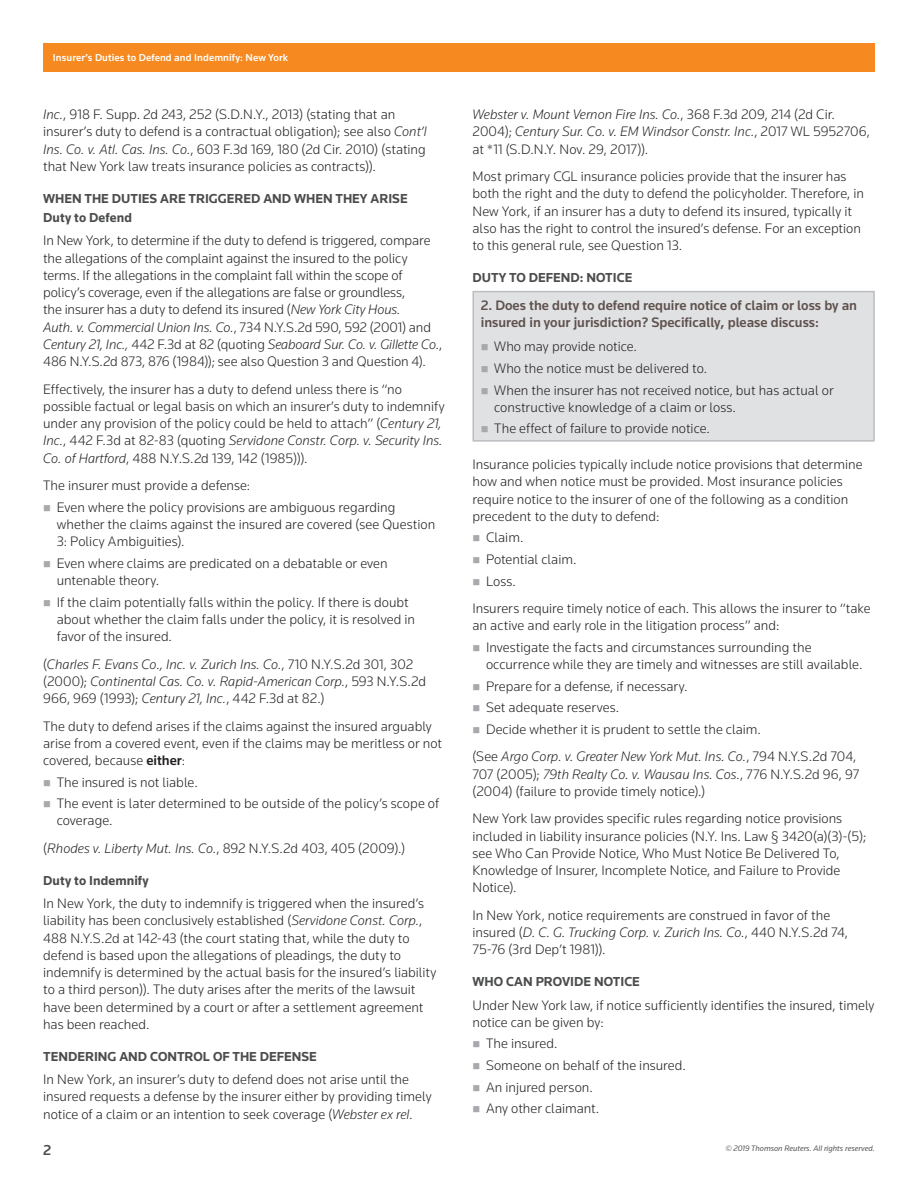
<style>
.page{position:relative;width:918px;height:1188px;background:#fff}
.page>*{position:absolute;margin:0;border:0;box-sizing:border-box;transform-origin:0 0}
.t1{font:500 15px "Knowledge";color:#4b4c4d}
.t2{font:300 14.25px/17.2px "Knowledge";color:#231f20}
.t3{font:italic 300 14.25px/17.2px "Knowledge";color:#231f20}
.t4{font:500 14.25px/17.2px "Knowledge";color:#5f514d}
.t5{font:700 13.5px/19.4px "Knowledge";color:#4b4c4d}
.t6{font:500 10.5px "Knowledge";letter-spacing:.01em;color:#fff}
.t7{font:italic 8.25px "Knowledge";color:#57585a}
.s1{font-style:italic}
.s2{font-style:normal}
.s3{font-weight:500}
</style>
<div class="page">
<div style="left:43px;top:43px;width:832px;height:29px;background:#f6891f"></div>
<div style="left:473px;top:292px;width:401px;height:149px;background:#e0e1e3"></div>
<div style="left:472px;top:291px;width:403px;height:151px;border:2px solid #bcbdc0"></div>
<p class="t6" style="left:53px;top:51px;width:237px">Insurer’s Duties to Defend and Indemnify: New York</p>
<p class="t2" style="left:43px;top:105px;width:385px"><span class="s1">Inc.</span>, 918 F. Supp. 2d 243, 252 (S.D.N.Y., 2013) (stating that an insurer’s duty to defend is a contractual obligation); see also <span class="s1">Cont’l Ins. Co. v. Atl. Cas. Ins. Co.</span>, 603 F.3d 169, 180 (2d Cir. 2010) (stating that New York law treats insurance policies as contracts)).</p>
<p class="t5" style="left:43px;top:188px;width:366px">WHEN THE DUTIES ARE TRIGGERED AND WHEN THEY ARISE<br>Duty to Defend</p>
<p class="t2" style="left:43px;top:232px;width:401px">In New York, to determine if the duty to defend is triggered, compare the allegations of the complaint against the insured to the policy terms. If the allegations in the complaint fall within the scope of policy’s coverage, even if the allegations are false or groundless,<br>the insurer has a duty to defend its insured (<span class="s1">New York City Hous.<br>Auth. v. Commercial Union Ins. Co.</span>, 734 N.Y.S.2d 590, 592 (2001) and <span class="s1">Century 21, Inc.,</span> 442 F.3d at 82 (quoting <span class="s1">Seaboard Sur. Co. v. Gillette Co.</span>, 486 N.Y.S.2d 873, 876 (1984)); see also Question 3 and Question 4).</p>
<p class="t2" style="left:43px;top:380px;width:403px">Effectively, the insurer has a duty to defend unless there is “no possible factual or legal basis on which an insurer’s duty to indemnify under any provision of the policy could be held to attach” (<span class="s1">Century 21, Inc.</span>, 442 F.3d at 82-83 (quoting <span class="s1">Servidone Constr. Corp. v. Security Ins.<br>Co. of Hartford</span>, 488 N.Y.S.2d 139, 142 (1985))).</p>
<p class="t2" style="left:57px;top:474px;width:340px;line-height:21.5px;text-indent:-14px">The insurer must provide a defense:<br>Even where the policy provisions are ambiguous regarding</p>
<p class="t2" style="left:57px;top:515px;width:380px">whether the claims against the insured are covered (see Question<br>3: Policy Ambiguities).</p>
<p class="t2" style="left:57px;top:554px;width:333px">Even where claims are predicated on a debatable or even untenable theory.</p>
<p class="t2" style="left:57px;top:593px;width:360px">If the claim potentially falls within the policy. If there is doubt about whether the claim falls under the policy, it is resolved in favor of the insured.</p>
<p class="t3" style="left:43px;top:655px;width:384px"><span class="s2">(</span>Charles F. Evans Co., Inc. v. Zurich Ins. Co.<span class="s2">, 710 N.Y.S.2d 301, 302 (2000);</span> Continental Cas. Co. v. Rapid-American Corp.<span class="s2">, 593 N.Y.S.2d<br>966, 969 (1993);</span> Century 21, Inc.<span class="s2">, 442 F.3d at 82.)</span></p>
<p class="t2" style="left:43px;top:717px;width:400px">The duty to defend arises if the claims against the insured arguably arise from a covered event, even if the claims may be meritless or not covered, because <span class="s3">either</span>:</p>
<p class="t2" style="left:57px;top:771px;width:384px;line-height:21.6px">The insured is not liable.<br>The event is later determined to be outside of the policy’s scope of</p>
<p class="t2" style="left:43px;top:807px;width:364px;line-height:27.5px;text-indent:13px">coverage.<br>(<span class="s1">Rhodes v. Liberty Mut. Ins. Co.</span>, 892 N.Y.S.2d 403, 405 (2009).)</p>
<p class="t5" style="left:43px;top:871px;width:107px">Duty to Indemnify</p>
<p class="t2" style="left:43px;top:895px;width:395px">In New York, the duty to indemnify is triggered when the insured’s liability has been conclusively established (<span class="s1">Servidone Const. Corp.</span>, 488 N.Y.S.2d at 142-43 (the court stating that, while the duty to defend is based upon the allegations of pleadings, the duty to indemnify is determined by the actual basis for the insured’s liability to a third person)). The duty arises after the merits of the lawsuit have been determined by a court or after a settlement agreement has been reached.</p>
<p class="t5" style="left:43px;top:1047px;width:275px">TENDERING AND CONTROL OF THE DEFENSE</p>
<p class="t2" style="left:43px;top:1071px;width:390px">In New York, an insurer’s duty to defend does not arise until the insured requests a defense by the insurer either by providing timely notice of a claim or an intention to seek coverage (<span class="s1">Webster ex rel.</span></p>
<p class="t2" style="left:472px;top:105px;width:399px"><span class="s1">Webster v. Mount Vernon Fire Ins. Co.</span>, 368 F.3d 209, 214 (2d Cir.<br>2004); <span class="s1">Century Sur. Co. v. EM Windsor Constr. Inc.</span>, 2017 WL 5952706, at *11 (S.D.N.Y. Nov. 29, 2017)).</p>
<p class="t2" style="left:472px;top:167px;width:393px">Most primary CGL insurance policies provide that the insurer has both the right and the duty to defend the policyholder. Therefore, in New York, if an insurer has a duty to defend its insured, typically it also has the right to control the insured’s defense. For an exception to this general rule, see Question 13.</p>
<p class="t5" style="left:472px;top:268px;width:161px">DUTY TO DEFEND: NOTICE</p>
<p class="t4" style="left:481px;top:297px;width:378px">2. Does the duty to defend require notice of claim or loss by an insured in your jurisdiction? Specifically, please discuss:</p>
<p class="t2" style="left:494px;top:336px;width:341px;line-height:21.6px">Who may provide notice.<br>Who the notice must be delivered to.<br>When the insurer has not received notice, but has actual or</p>
<p class="t2" style="left:494px;top:396px;width:243px;line-height:21.6px">constructive knowledge of a claim or loss.<br>The effect of failure to provide notice.</p>
<p class="t2" style="left:472px;top:456px;width:392px">Insurance policies typically include notice provisions that determine how and when notice must be provided. Most insurance policies require notice to the insurer of one of the following as a condition precedent to the duty to defend:</p>
<p class="t2" style="left:486px;top:527px;width:92px;line-height:21.6px">Claim.<br>Potential claim.<br>Loss.</p>
<p class="t2" style="left:473px;top:599px;width:400px">Insurers require timely notice of each. This allows the insurer to “take an active and early role in the litigation process” and:</p>
<p class="t2" style="left:486px;top:638px;width:378px">Investigate the facts and circumstances surrounding the occurrence while they are timely and witnesses are still available.</p>
<p class="t2" style="left:486px;top:675px;width:277px;line-height:21.6px">Prepare for a defense, if necessary.<br>Set adequate reserves.<br>Decide whether it is prudent to settle the claim.</p>
<p class="t2" style="left:473px;top:748px;width:388px">(See <span class="s1">Argo Corp. v. Greater New York Mut. Ins. Co.</span>, 794 N.Y.S.2d 704,<br>707 (2005); <span class="s1">79th Realty Co. v. Wausau Ins. Cos.</span>, 776 N.Y.S.2d 96, 97 (2004) (failure to provide timely notice).)</p>
<p class="t2" style="left:473px;top:810px;width:396px">New York law provides specific rules regarding notice provisions included in liability insurance policies (N.Y. Ins. Law § 3420(a)(3)-(5); see Who Can Provide Notice, Who Must Notice Be Delivered To, Knowledge of Insurer, Incomplete Notice, and Failure to Provide Notice).</p>
<p class="t2" style="left:473px;top:906px;width:377px">In New York, notice requirements are construed in favor of the insured (<span class="s1">D. C. G. Trucking Corp. v. Zurich Ins. Co.</span>, 440 N.Y.S.2d 74,<br>75-76 (3rd Dep’t 1981)).</p>
<p class="t5" style="left:472px;top:972px;width:169px">WHO CAN PROVIDE NOTICE</p>
<p class="t2" style="left:472px;top:996px;width:403px">Under New York law, if notice sufficiently identifies the insured, timely notice can be given by:</p>
<p class="t2" style="left:486px;top:1033px;width:201px;line-height:21.6px">The insured.<br>Someone on behalf of the insured.<br>An injured person.<br>Any other claimant.</p>
<p class="t1" style="left:43px;top:1141px;width:10px">2</p>
<p class="t7" style="left:725px;top:1143px;width:151px">© 2019 Thomson Reuters. All rights reserved.</p>
</div>
